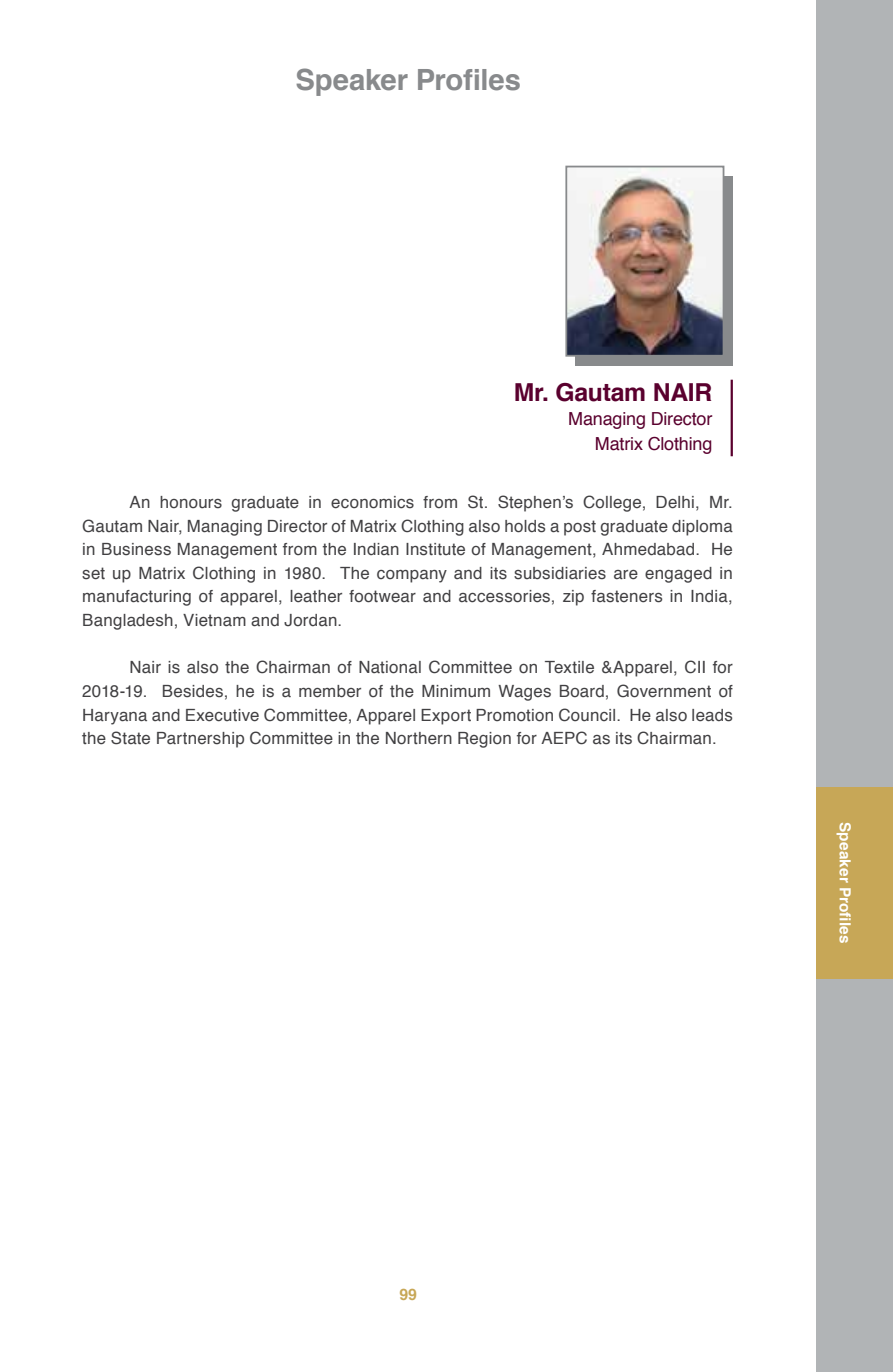
<style>
.page{position:relative;width:893px;height:1372px;background:#fff}
.page>*{position:absolute;margin:0;border:0;box-sizing:border-box;transform-origin:0 0}
.t1{font:700 29.25px "Helvetica";letter-spacing:-.01em;color:#888a8c}
.t2{font:700 24.75px "Helvetica";letter-spacing:-.01em;color:#5a002e}
.t3{font:18px/24.8px "Helvetica";letter-spacing:-.01em;color:#5a002e;text-align:right}
.t4{font:16.88px/23.6px "Helvetica";letter-spacing:.015em;color:#414042;text-align:justify}
.t5{font:700 15.75px "Helvetica";color:#c7a757}
.t6{font:700 15.3px "Helvetica";letter-spacing:.015em;color:#fff}
</style>
<div class="page">
<div style="left:816px;top:950px;width:77px;height:421px;background:#b1b4b6"></div>
<div style="left:816px;top:0;width:77px;height:895px;background:#b1b4b6"></div>
<div style="left:816px;top:787px;width:77px;height:191px;background:#c7a757"></div>
<div style="left:576px;top:176px;width:157px;height:189px;background:#888a8c"></div>
<img style="left:568px;top:169px;width:153px;height:184px">
<div style="left:565px;top:166px;width:159px;height:190px;border:2px solid #888a8c"></div>
<hr style="left:731px;top:379px;width:2px;height:77px;background:#5a002e">
<h1 class="t1" style="left:295px;top:56px;width:227px">Speaker Profiles</h1>
<h2 class="t2" style="left:514px;top:372px;width:200px">Mr. Gautam NAIR</h2>
<p class="t3" style="left:568px;top:407px;width:146px">Managing Director<br>Matrix Clothing</p>
<p class="t4" style="left:82px;top:490px;width:652px;text-indent:47px">An honours graduate in economics from St. Stephen’s College, Delhi, Mr.<br>Gautam Nair, Managing Director of Matrix Clothing also holds a post graduate diploma in Business Management from the Indian Institute of Management, Ahmedabad. He set up Matrix Clothing in 1980. The company and its subsidiaries are engaged in manufacturing of apparel, leather footwear and accessories, zip fasteners in India, Bangladesh, Vietnam and Jordan.</p>
<p class="t4" style="left:82px;top:656px;width:652px;text-indent:47px">Nair is also the Chairman of National Committee on Textile &amp;Apparel, CII for 2018-19. Besides, he is a member of the Minimum Wages Board, Government of Haryana and Executive Committee, Apparel Export Promotion Council. He also leads the State Partnership Committee in the Northern Region for AEPC as its Chairman.</p>
<p class="t6" style="left:858px;top:821px;width:124px;rotate:90deg">Speaker Profiles</p>
<p class="t5" style="left:400px;top:1281px;width:19px">99</p>
</div>
